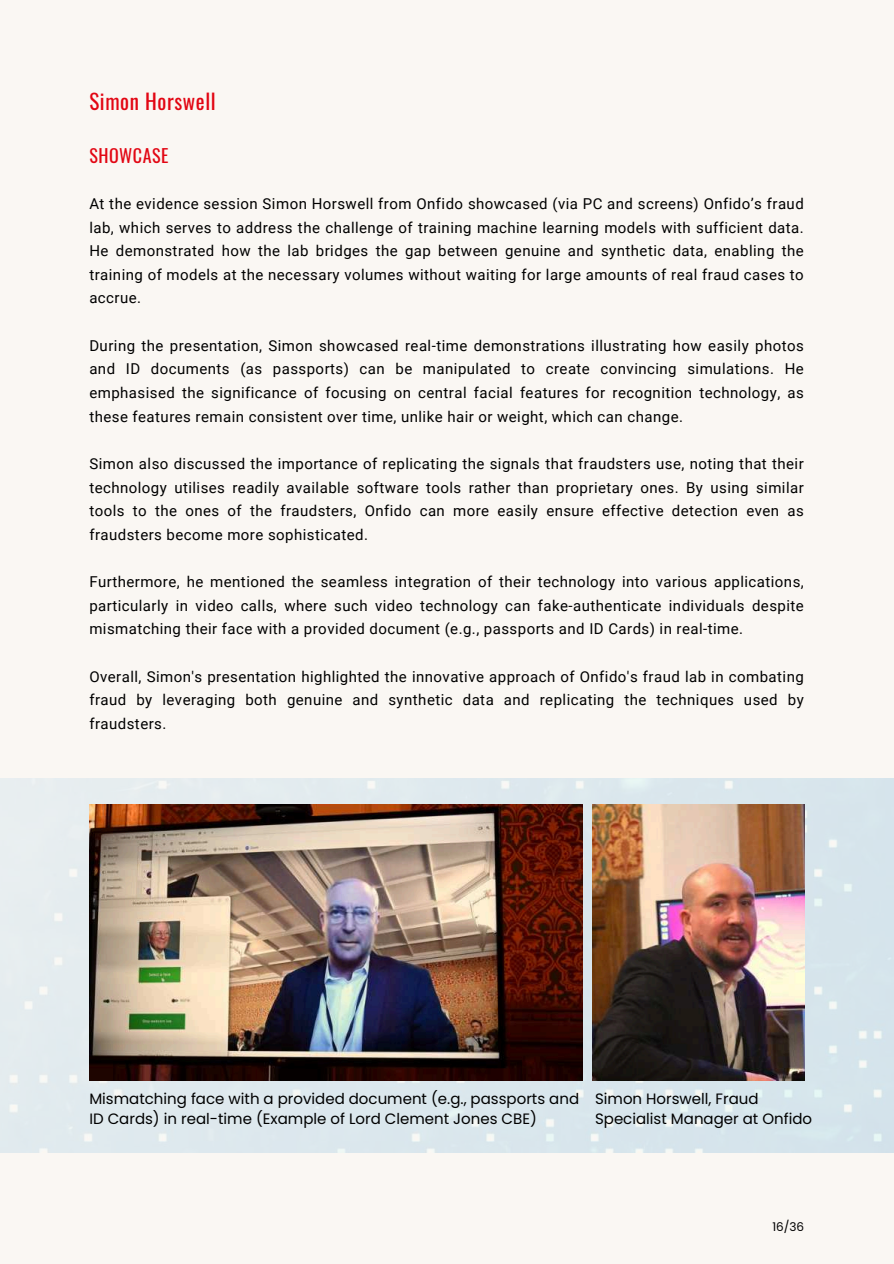
<style>
.page{position:relative;width:894px;height:1264px;background:#fff}
.page>*{position:absolute;margin:0;border:0;box-sizing:border-box;transform-origin:0 0}
.t1{font:21px "Oswald";letter-spacing:.03em;color:#e20613}
.t2{font:18px "Oswald";letter-spacing:.03em;color:#e20613}
.t3{font:15px/23.7px "Roboto";letter-spacing:.03em;color:#000;text-align:justify}
.t4{font:15px/20.2px "Poppins";color:#000}
.t5{font:12px "Poppins";color:#000}
</style>
<div class="page">
<div style="left:0;top:0;width:893px;height:1263px;background:#faf7f3"></div>
<img style="left:0;top:778px;width:893px;height:374px">
<img style="left:89px;top:804px;width:493px;height:276px">
<img style="left:592px;top:804px;width:211px;height:276px">
<h1 class="t1" style="left:89px;top:83px;width:128px">Simon Horswell</h1>
<p class="t2" style="left:89px;top:139px;width:81px">SHOWCASE</p>
<p class="t3" style="left:89px;top:191px;width:715px">At the evidence session Simon Horswell from Onfido showcased (via PC and screens) Onfido’s fraud lab, which serves to address the challenge of training machine learning models with sufficient data.<br>He demonstrated how the lab bridges the gap between genuine and synthetic data, enabling the training of models at the necessary volumes without waiting for large amounts of real fraud cases to accrue.</p>
<p class="t3" style="left:89px;top:333px;width:715px">During the presentation, Simon showcased real-time demonstrations illustrating how easily photos and ID documents (as passports) can be manipulated to create convincing simulations. He emphasised the significance of focusing on central facial features for recognition technology, as these features remain consistent over time, unlike hair or weight, which can change.</p>
<p class="t3" style="left:89px;top:451px;width:715px">Simon also discussed the importance of replicating the signals that fraudsters use, noting that their technology utilises readily available software tools rather than proprietary ones. By using similar tools to the ones of the fraudsters, Onfido can more easily ensure effective detection even as fraudsters become more sophisticated.</p>
<p class="t3" style="left:89px;top:569px;width:715px">Furthermore, he mentioned the seamless integration of their technology into various applications, particularly in video calls, where such video technology can fake-authenticate individuals despite mismatching their face with a provided document (e.g., passports and ID Cards) in real-time.</p>
<p class="t3" style="left:89px;top:664px;width:715px">Overall, Simon's presentation highlighted the innovative approach of Onfido's fraud lab in combating fraud by leveraging both genuine and synthetic data and replicating the techniques used by fraudsters.</p>
<p class="t4" style="left:89px;top:1088px;width:491px">Mismatching face with a provided document (e.g., passports and<br>ID Cards) in real-time (Example of Lord Clement Jones CBE)</p>
<p class="t4" style="left:595px;top:1088px;width:218px">Simon Horswell, Fraud<br>Specialist Manager at Onfido</p>
<p class="t5" style="left:772px;top:1219px;width:33px">16/36</p>
</div>
